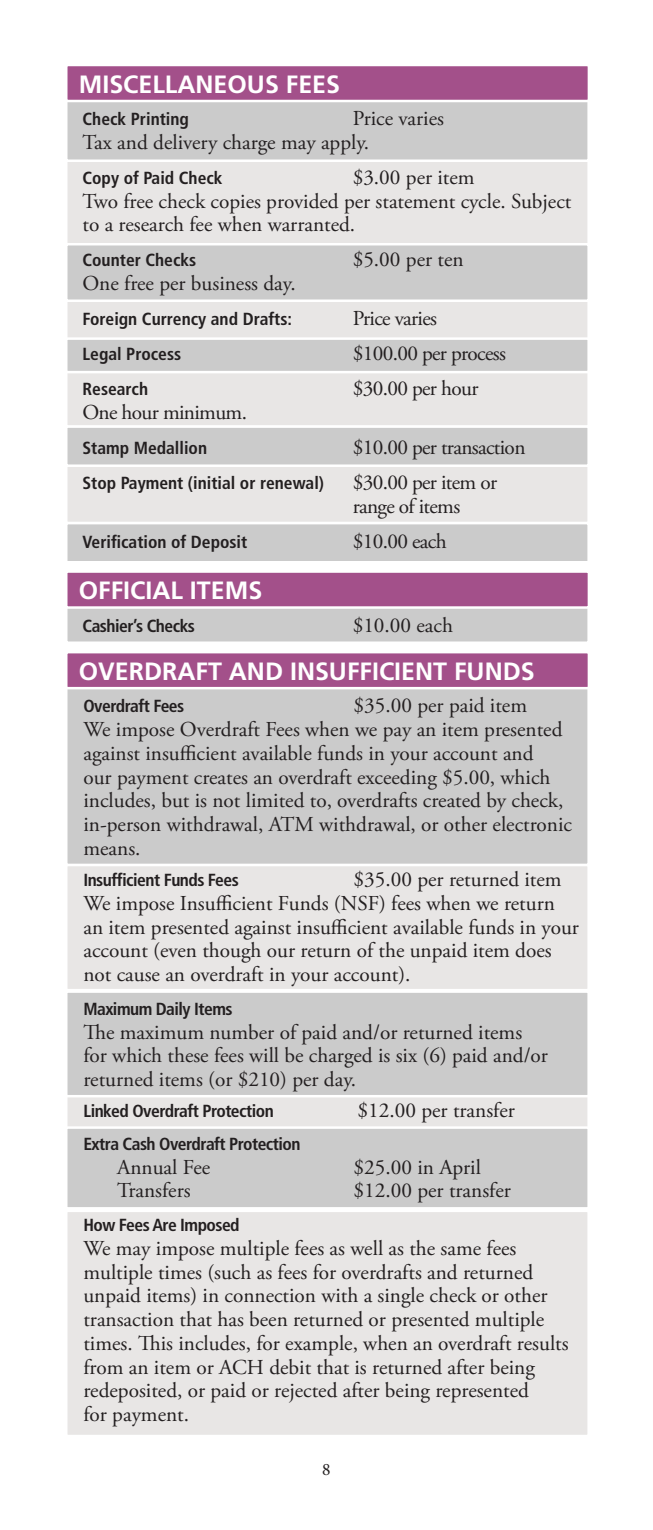
<style>
.page{position:relative;width:653px;height:1530px;background:#fff}
.page>*{position:absolute;margin:0;border:0;box-sizing:border-box;transform-origin:0 0}
.t1{font:700 25px "Frutiger";color:#fff}
.t2{font:21.25px/23.8px "Adobe Garamond Pro";color:#231f20}
.t3{font:21.25px/23.8px "Adobe Garamond Pro";letter-spacing:-.03em;color:#231f20}
.t4{font:700 condensed 17.5px "Frutiger";letter-spacing:-.01em;color:#231f20}
.t5{font:700 condensed 17.5px "Frutiger";letter-spacing:-.03em;color:#231f20}
.t6{font:17.5px "Minion Pro";color:#231f20}
</style>
<div class="page">
<div style="left:65px;top:464px;width:524px;height:60px;background:#e8e6e5;border:2px solid #fff"></div>
<div style="left:65px;top:369px;width:524px;height:59px;background:#e8e6e5;border:2px solid #fff"></div>
<div style="left:65px;top:425px;width:524px;height:42px;background:#cbcbcb;border:2px solid #fff"></div>
<div style="left:65px;top:522px;width:524px;height:41px;background:#cbcbcb;border:2px solid #fff"></div>
<div style="left:65px;top:1210px;width:524px;height:227px;background:#e8e6e5;border:2px solid #fff"></div>
<div style="left:65px;top:1094px;width:524px;height:36px;background:#e8e6e5;border:2px solid #fff"></div>
<div style="left:65px;top:1126px;width:524px;height:84px;background:#cbcbcb;border:2px solid #fff"></div>
<div style="left:65px;top:990px;width:524px;height:107px;background:#cbcbcb;border:2px solid #fff"></div>
<div style="left:65px;top:299px;width:524px;height:42px;background:#e8e6e5;border:2px solid #fff"></div>
<div style="left:65px;top:159px;width:524px;height:89px;background:#e8e6e5;border:2px solid #fff"></div>
<div style="left:65px;top:94px;width:524px;height:68px;background:#cbcbcb;border:2px solid #fff"></div>
<div style="left:65px;top:243px;width:524px;height:59px;background:#cbcbcb;border:2px solid #fff"></div>
<div style="left:65px;top:606px;width:524px;height:38px;background:#cbcbcb;border:2px solid #fff"></div>
<div style="left:66px;top:65px;width:522px;height:36px;background:#a3508a"></div>
<div style="left:65px;top:64px;width:525px;height:38px;border:2px solid #fff"></div>
<div style="left:66px;top:572px;width:522px;height:36px;background:#a3508a"></div>
<div style="left:65px;top:570px;width:525px;height:39px;border:2px solid #fff"></div>
<div style="left:65px;top:337px;width:524px;height:36px;background:#cbcbcb;border:2px solid #fff"></div>
<div style="left:65px;top:864px;width:524px;height:127px;background:#e8e6e5;border:2px solid #fff"></div>
<div style="left:65px;top:686px;width:524px;height:180px;background:#cbcbcb;border:2px solid #fff"></div>
<div style="left:66px;top:652px;width:522px;height:36px;background:#a3508a"></div>
<div style="left:65px;top:651px;width:525px;height:38px;border:2px solid #fff"></div>
<p class="t1" style="left:79px;top:69px;width:263px">MISCELLANEOUS FEES</p>
<p class="t2" style="left:82px;top:107px;width:363px;text-indent:270px">Price varies<br>Tax and delivery charge may apply.</p>
<p class="t4" style="left:82px;top:167px;width:142px">Copy of Paid Check</p>
<p class="t4" style="left:82px;top:109px;width:108px">Check Printing</p>
<p class="t2" style="left:82px;top:166px;width:490px;text-indent:270px">$3.00 per item<br>Two free check copies provided per statement cycle. Subject to a research fee when warranted.</p>
<p class="t4" style="left:82px;top:250px;width:115px">Counter Checks</p>
<p class="t2" style="left:352px;top:249px;width:112px">$5.00 per ten</p>
<p class="t2" style="left:82px;top:272px;width:215px">One free per business day.</p>
<p class="t4" style="left:82px;top:309px;width:211px">Foreign Currency and Drafts:</p>
<p class="t3" style="left:352px;top:307px;width:86px">Price varies</p>
<p class="t4" style="left:82px;top:344px;width:100px">Legal Process</p>
<p class="t3" style="left:352px;top:342px;width:155px">$100.00 per process</p>
<p class="t4" style="left:82px;top:379px;width:67px">Research</p>
<p class="t3" style="left:352px;top:377px;width:127px">$30.00 per hour</p>
<p class="t3" style="left:82px;top:401px;width:166px">One hour minimum.</p>
<p class="t4" style="left:82px;top:437px;width:126px">Stamp Medallion</p>
<p class="t3" style="left:352px;top:436px;width:174px">$10.00 per transaction</p>
<p class="t4" style="left:82px;top:472px;width:243px">Stop Payment (initial or renewal)</p>
<p class="t3" style="left:352px;top:471px;width:146px">$30.00 per item or range of items</p>
<p class="t4" style="left:82px;top:531px;width:166px">Verification of Deposit</p>
<p class="t2" style="left:352px;top:530px;width:95px">$10.00 each</p>
<p class="t1" style="left:79px;top:576px;width:185px">OFFICIAL ITEMS</p>
<p class="t5" style="left:82px;top:615px;width:114px">Cashier’s Checks</p>
<p class="t2" style="left:352px;top:614px;width:102px">$10.00 each</p>
<p class="t1" style="left:79px;top:657px;width:457px">OVERDRAFT AND INSUFFICIENT FUNDS</p>
<p class="t5" style="left:83px;top:696px;width:102px">Overdraft Fees</p>
<p class="t2" style="left:83px;top:694px;width:490px;text-indent:270px">$35.00 per paid item<br>We impose Overdraft Fees when we pay an item presented against insufficient available funds in your account and<br>our payment creates an overdraft exceeding $5.00, which includes, but is not limited to, overdrafts created by check, in-person withdrawal, ATM withdrawal, or other electronic means.</p>
<p class="t5" style="left:83px;top:870px;width:157px">Insufficient Funds Fees</p>
<p class="t2" style="left:83px;top:868px;width:497px;text-indent:270px">$35.00 per returned item We impose Insufficient Funds (NSF) fees when we return an item presented against insufficient available funds in your account (even though our return of the unpaid item does not cause an overdraft in your account).</p>
<p class="t5" style="left:83px;top:998px;width:151px">Maximum Daily Items</p>
<p class="t2" style="left:83px;top:1021px;width:466px">The maximum number of paid and/or returned items for which these fees will be charged is six (6) paid and/or returned items (or $210) per day.</p>
<p class="t5" style="left:83px;top:1101px;width:192px">Linked Overdraft Protection</p>
<p class="t2" style="left:357px;top:1099px;width:159px">$12.00 per transfer</p>
<p class="t5" style="left:83px;top:1133px;width:218px">Extra Cash Overdraft Protection</p>
<p class="t2" style="left:117px;top:1156px;width:95px">Annual Fee</p>
<p class="t2" style="left:353px;top:1156px;width:129px">$25.00 in April</p>
<p class="t2" style="left:117px;top:1179px;width:75px">Transfers</p>
<p class="t2" style="left:353px;top:1179px;width:159px">$12.00 per transfer</p>
<p class="t5" style="left:83px;top:1215px;width:158px">How Fees Are Imposed</p>
<p class="t2" style="left:83px;top:1237px;width:486px">We may impose multiple fees as well as the same fees multiple times (such as fees for overdrafts and returned unpaid items) in connection with a single check or other transaction that has been returned or presented multiple times. This includes, for example, when an overdraft results from an item or ACH debit that is returned after being redeposited, or paid or rejected after being represented<br>for payment.</p>
<p class="t6" style="left:322px;top:1458px;width:10px">8</p>
</div>
